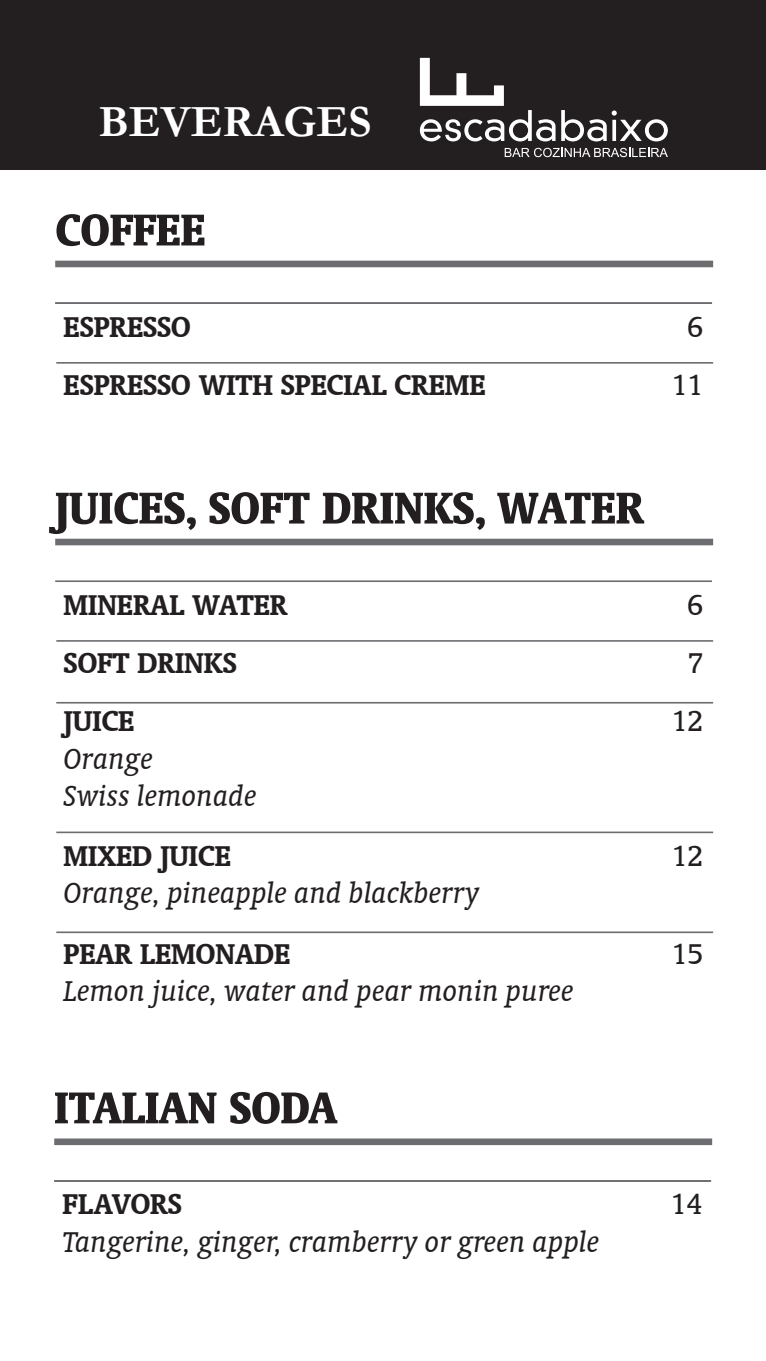
<style>
.page{position:relative;width:766px;height:1361px;background:#fff}
.page>*{position:absolute;margin:0;border:0;box-sizing:border-box;transform-origin:0 0}
.t1{font:700 condensed 50.85px "Oranda BT";color:#231f20}
.t2{font:700 45px "Garamond";color:#fff}
.t3{font:italic 32.4px "Oranda BT";color:#231f20}
.t4{font:700 32.4px "Oranda BT";color:#231f20}
.t5{font:32.4px "Oranda BT";color:#231f20}
</style>
<div class="page">
<div style="left:0;top:0;width:765px;height:170px;background:#231f20"></div>
<svg style="left:561px;top:110px;width:106px;height:31px"></svg>
<svg style="left:420px;top:58px;width:135px;height:83px"></svg>
<svg style="left:504px;top:148px;width:163px;height:9px"></svg>
<div style="left:55px;top:261px;width:658px;height:6px;background:#6c6d70"></div>
<hr style="left:56px;top:362px;width:657px;height:2px;background:#6c6d70">
<div style="left:55px;top:539px;width:658px;height:6px;background:#6c6d70"></div>
<hr style="left:55px;top:302px;width:656px;height:2px;background:#6c6d70">
<hr style="left:55px;top:580px;width:656px;height:2px;background:#6c6d70">
<hr style="left:56px;top:640px;width:657px;height:2px;background:#6c6d70">
<hr style="left:56px;top:702px;width:657px;height:1px;background:#6c6d70">
<hr style="left:56px;top:831px;width:657px;height:2px;background:#6c6d70">
<hr style="left:56px;top:931px;width:657px;height:2px;background:#6c6d70">
<div style="left:54px;top:1138px;width:658px;height:7px;background:#6c6d70"></div>
<hr style="left:54px;top:1180px;width:656px;height:1px;background:#6c6d70">
<h2 class="t2" style="left:98px;top:95px;width:274px">BEVERAGES</h2>
<p class="t1" style="left:55px;top:199px;width:151px">COFFEE</p>
<p class="t4" style="left:64px;top:307px;width:129px">ESPRESSO</p>
<p class="t5" style="left:687px;top:308px;width:17px">6</p>
<p class="t4" style="left:64px;top:366px;width:423px">ESPRESSO WITH SPECIAL CREME</p>
<p class="t5" style="left:671px;top:366px;width:33px">11</p>
<p class="t1" style="left:55px;top:477px;width:590px">JUICES, SOFT DRINKS, WATER</p>
<p class="t4" style="left:64px;top:585px;width:225px">MINERAL WATER</p>
<p class="t5" style="left:687px;top:586px;width:17px">6</p>
<p class="t4" style="left:64px;top:644px;width:175px">SOFT DRINKS</p>
<p class="t5" style="left:687px;top:644px;width:17px">7</p>
<p class="t4" style="left:64px;top:702px;width:72px">JUICE</p>
<p class="t3" style="left:64px;top:740px;width:91px">Orange</p>
<p class="t3" style="left:64px;top:777px;width:194px">Swiss lemonade</p>
<p class="t5" style="left:671px;top:703px;width:33px">12</p>
<p class="t4" style="left:64px;top:836px;width:169px">MIXED JUICE</p>
<p class="t3" style="left:64px;top:874px;width:417px">Orange, pineapple and blackberry</p>
<p class="t4" style="left:64px;top:934px;width:228px">PEAR LEMONADE</p>
<p class="t3" style="left:64px;top:972px;width:511px">Lemon juice, water and pear monin puree</p>
<p class="t1" style="left:54px;top:1077px;width:284px">ITALIAN SODA</p>
<p class="t4" style="left:63px;top:1185px;width:121px">FLAVORS</p>
<p class="t3" style="left:63px;top:1223px;width:538px">Tangerine, ginger, cramberry or green apple</p>
<p class="t5" style="left:671px;top:837px;width:33px">12</p>
<p class="t5" style="left:671px;top:935px;width:33px">15</p>
<p class="t5" style="left:670px;top:1186px;width:33px">14</p>
</div>
